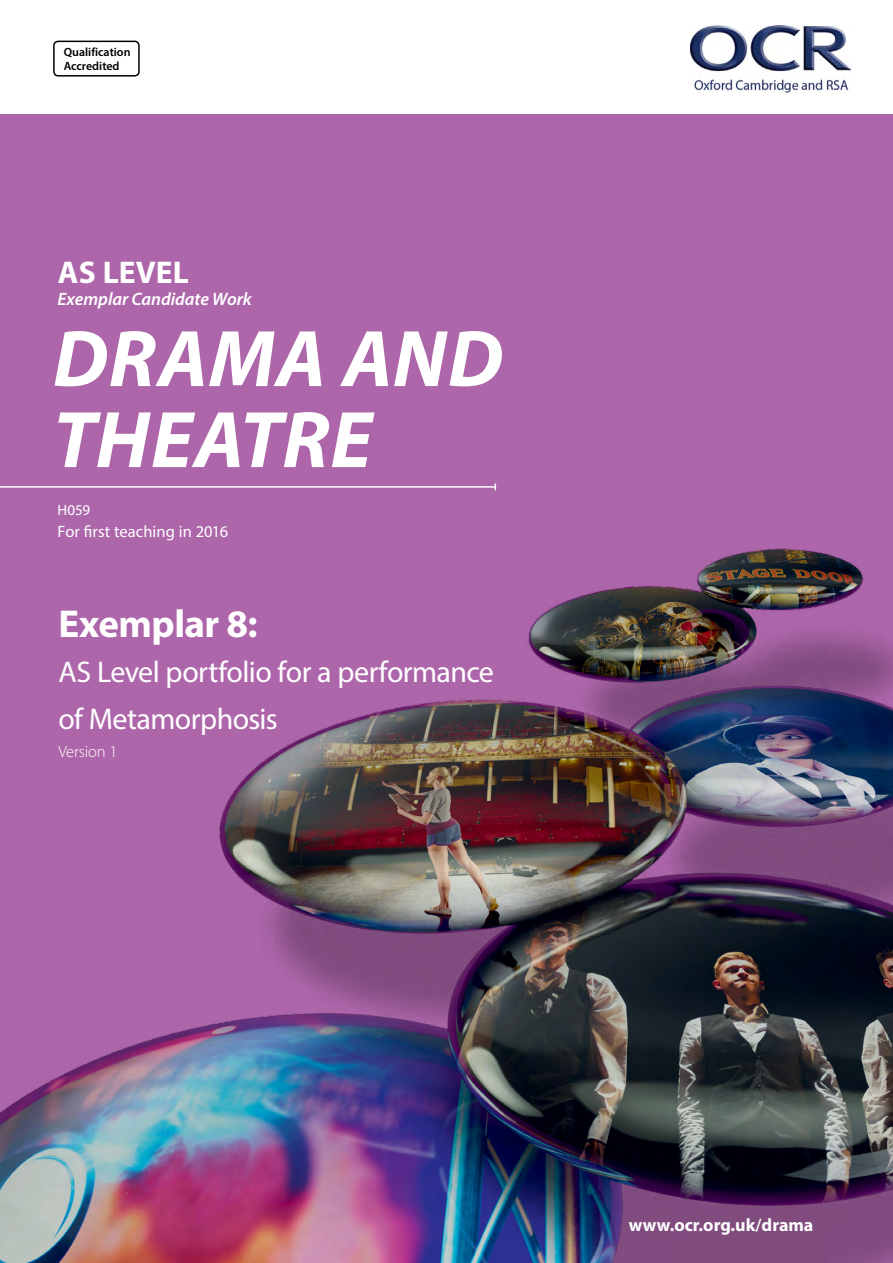
<style>
.page{position:relative;width:893px;height:1263px;background:#fff}
.page>*{position:absolute;margin:0;border:0;box-sizing:border-box;transform-origin:0 0}
.Cover_main{font:italic 700 81px/81px "Myriad Pro";letter-spacing:.01em;color:#fff}
.Cover_main-2{font:700 39px "Myriad Pro";letter-spacing:-.015em;color:#fff}
.Cover_1{font:700 31.5px "Myriad Pro";color:#fff}
.Cover_main-3{font:30px/46.8px "Myriad Pro";letter-spacing:-.02em;color:#fff}
.t1{font:italic 600 18px "Myriad Pro";letter-spacing:-.005em;color:#fff}
.t2{font:700 18px "Myriad Pro";color:#fff}
.code_text{font:16.5px "Myriad Pro";letter-spacing:.005em;color:#fff}
.Cover_main-4{font:300 16.5px "Myriad Pro";letter-spacing:-.01em;color:#fff}
.code_text-2{font:15px "Myriad Pro";color:#fff}
.t3{font:600 12px "Myriad Pro";color:#000}
.s1{font-weight:600}
</style>
<div class="page">
<div style="left:0;top:115px;width:893px;height:1148px;background:#ad66aa"></div>
<img style="left:0;top:548px;width:893px;height:715px">
<img style="left:690px;top:26px;width:162px;height:66px">
<div style="left:53px;top:41px;width:87px;height:36px;border:2px solid #000;border-radius:4px"></div>
<hr style="left:0;top:486px;width:495px;height:2px;background:#fff">
<p class="t3" style="left:64px;top:45px;width:68px">Qualification</p>
<p class="t3" style="left:64px;top:58px;width:57px">Accredited</p>
<p class="Cover_1" style="left:58px;top:252px;width:133px">AS LEVEL</p>
<p class="t1" style="left:57px;top:287px;width:196px">Exemplar Candidate Work</p>
<p class="Cover_main" style="left:53px;top:316px;width:452px">DRAMA AND<br>THEATRE</p>
<h4 class="code_text-2" style="left:57px;top:501px;width:34px">H059</h4>
<h4 class="code_text" style="left:57px;top:521px;width:172px">For first teaching in 2016</h4>
<p class="Cover_main-2" style="left:58px;top:599px;width:200px">Exemplar 8:</p>
<p class="Cover_main-3" style="left:58px;top:648px;width:437px">AS Level portfolio for a performance of Metamorphosis</p>
<p class="Cover_main-4" style="left:58px;top:741px;width:60px">Version 1</p>
<p class="t2" style="left:629px;top:1213px;width:186px">www.ocr.org.uk<span class="s1">/</span>drama</p>
</div>
